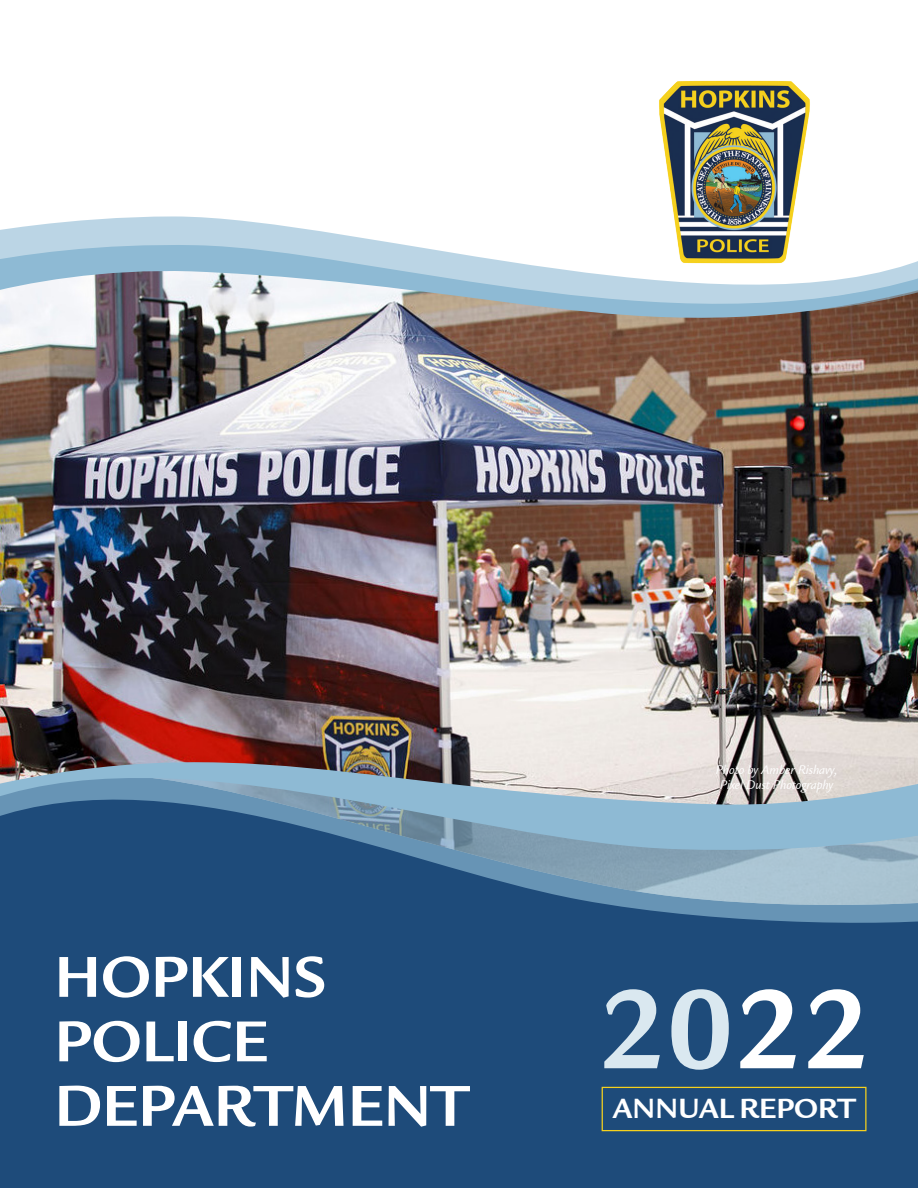
<style>
.page{position:relative;width:918px;height:1188px;background:#fff}
.page>*{position:absolute;margin:0;border:0;box-sizing:border-box;transform-origin:0 0}
.Cover_Title{font:122.25px "Legacy Sans ITCTT Bold";color:#dae8f0}
.t1{font:62.7px/64.5px "Legacy Sans ITCTT Bold";color:#fff}
.Cover_Title-2{font:30px "Legacy Sans ITCTT Bold";color:#fff}
.t2{font:italic 13.5px/15px "Legacy Sans ITCTT Book";color:#fff;text-align:center}
.s1{color:#fff}
</style>
<div class="page">
<img style="left:659px;top:80px;width:151px;height:120px">
<div style="left:0;top:924px;width:918px;height:264px;background:#1e4b7a"></div>
<div style="left:602px;top:1087px;width:265px;height:44px;border:1px solid #f6d11d"></div>
<img style="left:0;top:362px;width:918px;height:354px">
<img style="left:0;top:358px;width:918px;height:4px">
<img style="left:0;top:200px;width:918px;height:158px">
<svg style="left:0;top:216px;width:918px;height:100px"></svg>
<img style="left:0;top:716px;width:918px;height:52px">
<svg style="left:0;top:768px;width:918px;height:156px;background:#6488a6"></svg>
<p class="t1" style="left:55px;top:945px;width:273px">HOPKINS<br>POLICE</p>
<p class="t1" style="left:55px;top:1074px;width:416px">DEPARTMENT</p>
<p class="t2" style="left:716px;top:763px;width:123px">Photo by Amber Rishavy,<br>Pixel Dust Photography</p>
<p class="Cover_Title" style="left:598px;top:959px;width:273px">20<span class="s1">22</span></p>
<p class="Cover_Title-2" style="left:613px;top:1091px;width:244px">ANNUAL REPORT</p>
</div>
